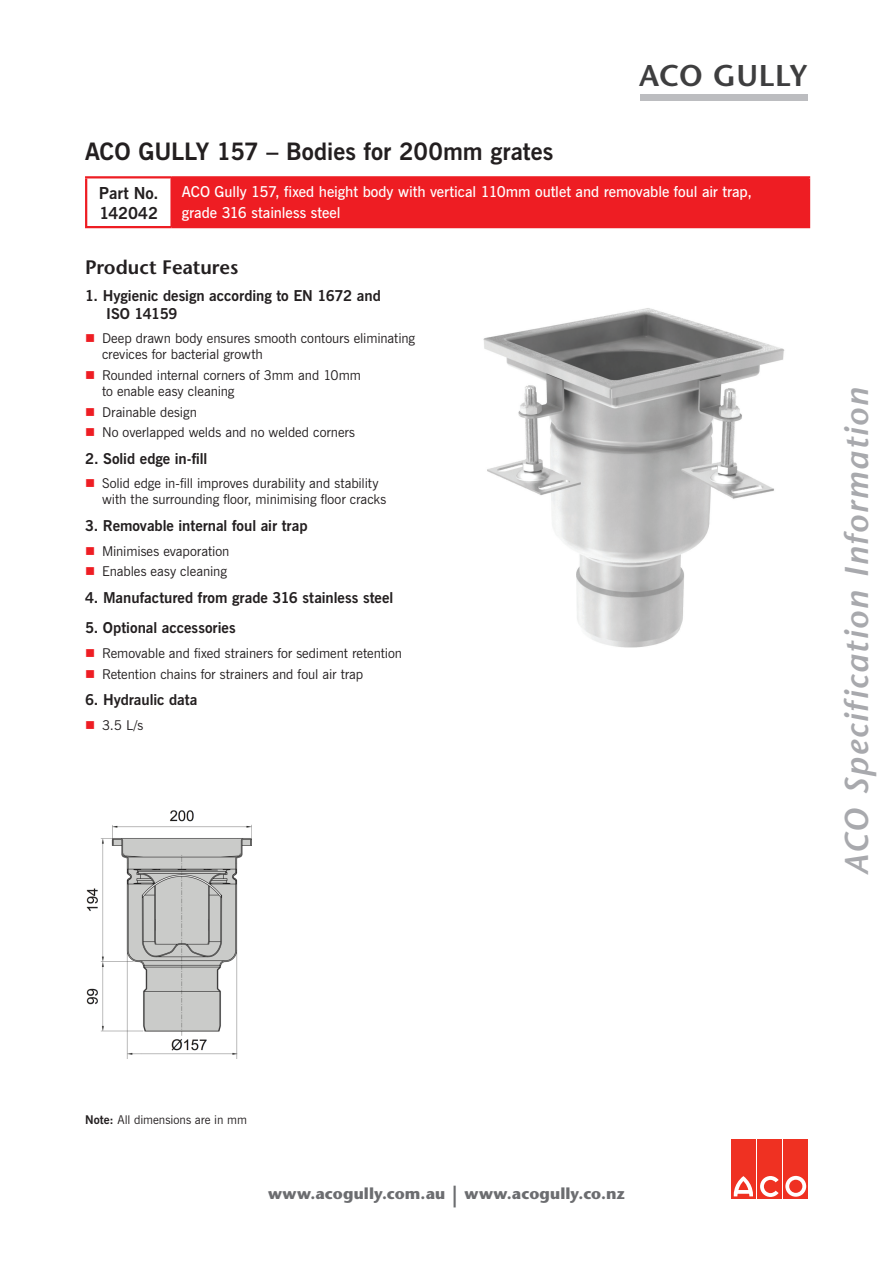
<style>
.page{position:relative;width:893px;height:1263px;background:#fff}
.page>*{position:absolute;margin:0;border:0;box-sizing:border-box;transform-origin:0 0}
.t1{font:italic 600 33px "Stone Sans";letter-spacing:.045em;color:#a8a9ad}
.t2{font:600 30px "Stone Sans";letter-spacing:.005em;color:#3e3e3f}
.Product_Heading{font:700 24px "News Gothic BT";color:#231f20}
.Sub_Heading_1{font:600 19.5px "Stone Sans";letter-spacing:-.005em;color:#231f20}
.Part_No{font:700 16.5px/19.5px "News Gothic BT";letter-spacing:-.01em;color:#231f20}
.t3{font:700 15.75px "Stone Sans";letter-spacing:.005em;color:#6c6d70}
.Sub_Heading_2{font:700 15px/18px "News Gothic BT";color:#231f20}
.White_Text{font:600 15px/21px "News Gothic BT";letter-spacing:-.005em;color:#fff}
.t4{font:13.5px/16.2px "News Gothic BT";letter-spacing:-.005em;color:#231f20}
.t5{font:12px "News Gothic BT";color:#231f20}
.s1{color:#ee1d23}
.s2{font-weight:700}
.s3{font-size:21.75px}
</style>
<div class="page">
<div style="left:731px;top:1140px;width:25px;height:59px;background:#ef3122"></div>
<div style="left:757px;top:1140px;width:25px;height:59px;background:#ef3122"></div>
<div style="left:784px;top:1140px;width:24px;height:59px;background:#ef3122"></div>
<svg style="left:785px;top:1176px;width:21px;height:21px"></svg>
<svg style="left:760px;top:1176px;width:19px;height:21px"></svg>
<svg style="left:733px;top:1176px;width:20px;height:20px"></svg>
<div style="left:640px;top:94px;width:168px;height:7px;background:#bcbdc0"></div>
<img style="left:483px;top:308px;width:302px;height:340px">
<div style="left:171px;top:177px;width:638px;height:50px;background:#ee1d23"></div>
<hr style="left:170px;top:178px;width:2px;height:48px;background:#ee1d23">
<hr style="left:85px;top:176px;width:86px;height:2px;background:#ee1d23">
<hr style="left:85px;top:178px;width:2px;height:48px;background:#ee1d23">
<hr style="left:171px;top:176px;width:639px;height:2px;background:#ee1d23">
<hr style="left:808px;top:178px;width:2px;height:48px;background:#ee1d23">
<hr style="left:85px;top:226px;width:86px;height:2px;background:#ee1d23">
<hr style="left:171px;top:226px;width:639px;height:2px;background:#ee1d23">
<img style="left:86px;top:810px;width:166px;height:249px">
<h2 class="t2" style="left:639px;top:58px;width:170px">ACO GULLY</h2>
<p class="Product_Heading" style="left:85px;top:136px;width:470px">ACO GULLY 157 – Bodies for 200mm grates</p>
<p class="Part_No" style="left:99px;top:183px;width:61px">Part No.<br>142042</p>
<p class="White_Text" style="left:182px;top:181px;width:572px">ACO Gully 157, fixed height body with vertical 110mm outlet and removable foul air trap, grade 316 stainless steel</p>
<p class="Sub_Heading_1" style="left:85px;top:255px;width:155px">Product Features</p>
<p class="Sub_Heading_2" style="left:106px;top:286px;width:276px;text-indent:-21px">1. Hygienic design according to EN 1672 and<br>ISO 14159</p>
<p class="t4" style="left:102px;top:330px;width:315px;text-indent:-17px"><span class="s1">■</span> Deep drawn body ensures smooth contours eliminating crevices for bacterial growth</p>
<p class="t4" style="left:102px;top:367px;width:260px;text-indent:-17px"><span class="s1">■</span> Rounded internal corners of 3mm and 10mm to enable easy cleaning</p>
<p class="t4" style="left:85px;top:404px;width:113px"><span class="s1">■</span> Drainable design</p>
<p class="t4" style="left:85px;top:424px;width:272px"><span class="s1">■</span> No overlapped welds and no welded corners</p>
<p class="Sub_Heading_2" style="left:85px;top:449px;width:124px">2. Solid edge in-fill</p>
<p class="t4" style="left:102px;top:475px;width:286px;text-indent:-17px"><span class="s1">■</span> Solid edge in-fill improves durability and stability with the surrounding floor, minimising floor cracks</p>
<p class="Sub_Heading_2" style="left:85px;top:516px;width:224px">3. Removable internal foul air trap</p>
<p class="t4" style="left:85px;top:543px;width:146px"><span class="s1">■</span> Minimises evaporation</p>
<p class="t4" style="left:85px;top:563px;width:143px"><span class="s1">■</span> Enables easy cleaning</p>
<p class="Sub_Heading_2" style="left:85px;top:588px;width:310px">4. Manufactured from grade 316 stainless steel</p>
<p class="Sub_Heading_2" style="left:85px;top:619px;width:152px">5. Optional accessories</p>
<p class="t4" style="left:85px;top:645px;width:319px"><span class="s1">■</span> Removable and fixed strainers for sediment retention</p>
<p class="t4" style="left:85px;top:665px;width:280px"><span class="s1">■</span> Retention chains for strainers and foul air trap</p>
<p class="Sub_Heading_2" style="left:85px;top:690px;width:114px">6. Hydraulic data</p>
<p class="t4" style="left:85px;top:717px;width:60px"><span class="s1">■</span> 3.5 L/s</p>
<h1 class="t1" style="left:837px;top:875px;width:489px;rotate:-90deg">ACO Specification Information</h1>
<p class="t5" style="left:85px;top:1113px;width:163px"><span class="s2">Note:</span> All dimensions are in mm</p>
<p class="t3" style="left:268px;top:1184px;width:358px">www.acogully.com.au <span class="s3">|</span> www.acogully.co.nz</p>
</div>
